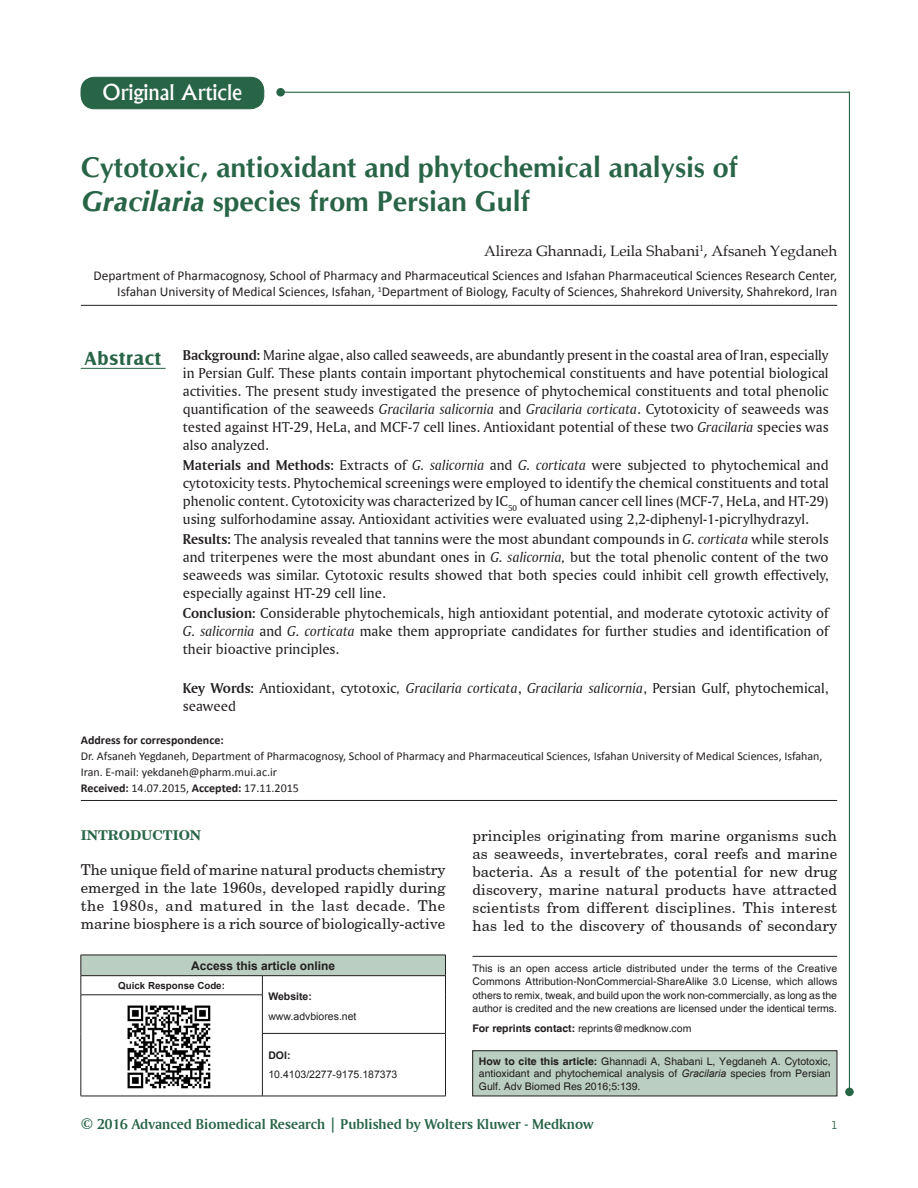
<style>
.page{position:relative;width:918px;height:1188px;background:#fff}
.page>*{position:absolute;margin:0;border:0;box-sizing:border-box;transform-origin:0 0}
.AT{font:700 28.5px/34.2px "CG Omega";color:#286446}
.AH{font:500 21px "Albertus";color:#fff}
.ABSH{font:700 19.5px "Castle T";letter-spacing:.04em;color:#286446}
.ABS{font:15px/18px "Amerigo BT Roman A";color:#231f20;text-align:justify}
.TX{font:15px/18px "New Century Schoolbook";letter-spacing:.005em;color:#231f20;text-align:justify}
.KWD{font:15px/18px "Amerigo BT Roman A";color:#231f20}
.RF{font:15px "Amerigo BT Bold A";color:#286446}
.AU{font:15px "Book Antiqua";color:#231f20}
.AFF{font:13.5px/16.2px "Calibri";color:#231f20;text-align:right}
.t1{font:700 13.5px "Century Schoolbook BT";color:#286446}
.ADD{font:12px/15.8px "Calibri";color:#231f20}
.HIS{font:12px "Calibri";color:#231f20}
.ATAO{font:700 12px "Arial";color:#231f20}
.RF-2{font:12px "Bell Centennial BT Address";color:#286446}
.OS{font:10.5px/13.5px "Helvetica";color:#231f20;text-align:justify}
.SRC{font:10.5px/12.6px "Helvetica";color:#231f20;text-align:justify}
.DOI{font:10.5px "Arial";color:#231f20}
.WEB{font:10.5px "Arial";color:#231f20}
.WEB-2{font:700 10.5px "Arial";color:#231f20}
.DOI-2{font:700 10.5px "Arial";color:#231f20}
.QRC{font:700 9.75px "Arial";color:#231f20}
.s1{font-style:italic}
.s2{font-family:"Amerigo BT Bold A"}
.s3{font-family:"Amerigo BT Italic A"}
.s4{font-weight:700}
</style>
<div class="page">
<div style="left:81px;top:77px;width:183px;height:32px;background:#286446;border-radius:14px"></div>
<div style="left:81px;top:77px;width:183px;height:32px;border:1px solid #286446;border-radius:14px"></div>
<hr style="left:281px;top:92px;width:569px;height:1px;background:#286446">
<div style="left:276px;top:88px;width:9px;height:8px;background:#286446;border-radius:50%"></div>
<hr style="left:849px;top:92px;width:1px;height:999px;background:#286446">
<div style="left:845px;top:1088px;width:9px;height:8px;background:#286446;border-radius:50%"></div>
<hr style="left:81px;top:800px;width:756px;height:1px;background:#231f20">
<hr style="left:81px;top:368px;width:85px;height:1px;background:#286446">
<hr style="left:81px;top:305px;width:756px;height:1px;background:#231f20">
<div style="left:81px;top:955px;width:365px;height:21px;background:#bacec1"></div>
<hr style="left:81px;top:1096px;width:181px;height:1px;background:#231f20">
<hr style="left:81px;top:955px;width:181px;height:1px;background:#231f20">
<hr style="left:262px;top:955px;width:184px;height:1px;background:#231f20">
<hr style="left:81px;top:975px;width:181px;height:1px;background:#231f20">
<svg style="left:81px;top:955px;width:1px;height:40px"></svg>
<hr style="left:262px;top:975px;width:184px;height:1px;background:#231f20">
<svg style="left:445px;top:955px;width:1px;height:40px"></svg>
<hr style="left:445px;top:995px;width:1px;height:38px;background:#231f20">
<hr style="left:81px;top:995px;width:182px;height:1px;background:#231f20">
<hr style="left:81px;top:995px;width:1px;height:38px;background:#231f20">
<hr style="left:81px;top:1033px;width:1px;height:63px;background:#231f20">
<hr style="left:445px;top:1034px;width:1px;height:62px;background:#231f20">
<hr style="left:262px;top:1096px;width:184px;height:1px;background:#231f20">
<svg style="left:262px;top:976px;width:1px;height:19px"></svg>
<hr style="left:262px;top:995px;width:1px;height:38px;background:#231f20">
<hr style="left:262px;top:1034px;width:1px;height:62px;background:#231f20">
<hr style="left:262px;top:1033px;width:184px;height:1px;background:#231f20">
<img style="left:127px;top:1005px;width:84px;height:84px">
<div style="left:473px;top:1051px;width:364px;height:45px;background:#bacec1"></div>
<hr style="left:472px;top:956px;width:365px;height:1px;background:#231f20">
<p class="AH" style="left:103px;top:80px;width:141px">Original Article</p>
<p class="AT" style="left:81px;top:150px;width:659px">Cytotoxic, antioxidant and phytochemical analysis of<br><span class="s1">Gracilaria</span> species from Persian Gulf</p>
<p class="AU" style="left:484px;top:240px;width:354px">Alireza Ghannadi, Leila Shabani<sup>1</sup>, Afsaneh Yegdaneh</p>
<p class="AFF" style="left:93px;top:267px;width:745px">Department of Pharmacognosy, School of Pharmacy and Pharmaceutical Sciences and Isfahan Pharmaceutical Sciences Research Center,<br>Isfahan University of Medical Sciences, Isfahan, <sup>1</sup>Department of Biology, Faculty of Sciences, Shahrekord University, Shahrekord, Iran</p>
<p class="ABS" style="left:183px;top:346px;width:647px"><span class="s2">Background:</span> Marine algae, also called seaweeds, are abundantly present in the coastal area of Iran, especially in Persian Gulf. These plants contain important phytochemical constituents and have potential biological activities. The present study investigated the presence of phytochemical constituents and total phenolic quantification of the seaweeds <span class="s3">Gracilaria salicornia</span> and <span class="s3">Gracilaria corticata</span>. Cytotoxicity of seaweeds was tested against HT‑29, HeLa, and MCF‑7 cell lines. Antioxidant potential of these two <span class="s3">Gracilaria</span> species was also analyzed.</p>
<p class="ABS" style="left:183px;top:456px;width:647px"><span class="s2">Materials and Methods:</span> Extracts of <span class="s3">G. salicornia</span> and <span class="s3">G. corticata</span> were subjected to phytochemical and cytotoxicity tests. Phytochemical screenings were employed to identify the chemical constituents and total phenolic content. Cytotoxicity was characterized by IC<sub>50</sub> of human cancer cell lines (MCF‑7, HeLa, and HT‑29) using sulforhodamine assay. Antioxidant activities were evaluated using 2,2‑diphenyl‑1‑picrylhydrazyl.</p>
<p class="ABS" style="left:183px;top:530px;width:647px"><span class="s2">Results:</span> The analysis revealed that tannins were the most abundant compounds in <span class="s3">G. corticata</span> while sterols and triterpenes were the most abundant ones in <span class="s3">G. salicornia,</span> but the total phenolic content of the two seaweeds was similar. Cytotoxic results showed that both species could inhibit cell growth effectively, especially against HT‑29 cell line.</p>
<p class="ABS" style="left:183px;top:604px;width:647px"><span class="s2">Conclusion:</span> Considerable phytochemicals, high antioxidant potential, and moderate cytotoxic activity of <span class="s3">G. salicornia</span> and <span class="s3">G. corticata</span> make them appropriate candidates for further studies and identification of their bioactive principles.</p>
<p class="KWD" style="left:183px;top:679px;width:647px"><span class="s2">Key Words:</span> Antioxidant, cytotoxic<span class="s3">, Gracilaria corticata</span>, <span class="s3">Gracilaria salicornia</span>, Persian Gulf, phytochemical, seaweed</p>
<p class="ADD" style="left:81px;top:732px;width:743px"><span class="s4">Address for correspondence:<br></span>Dr. Afsaneh Yegdaneh, Department of Pharmacognosy, School of Pharmacy and Pharmaceutical Sciences, Isfahan University of Medical Sciences, Isfahan,<br>Iran. E‑mail: yekdaneh@pharm.mui.ac.ir</p>
<p class="HIS" style="left:81px;top:779px;width:220px"><span class="s4">Received:</span> 14.07.2015, <span class="s4">Accepted:</span> 17.11.2015</p>
<p class="ABSH" style="left:85px;top:347px;width:78px">Abstract</p>
<h1 class="t1" style="left:81px;top:827px;width:122px">INTRODUCTION</h1>
<p class="TX" style="left:81px;top:860px;width:366px">The unique field of marine natural products chemistry emerged in the late 1960s, developed rapidly during the 1980s, and matured in the last decade. The marine biosphere is a rich source of biologically‑active</p>
<p class="ATAO" style="left:191px;top:957px;width:146px">Access this article online</p>
<p class="QRC" style="left:118px;top:978px;width:108px">Quick Response Code:</p>
<p class="WEB-2" style="left:268px;top:989px;width:45px">Website:</p>
<p class="WEB" style="left:268px;top:1009px;width:90px">www.advbiores.net</p>
<p class="DOI-2" style="left:268px;top:1048px;width:24px">DOI:</p>
<p class="DOI" style="left:268px;top:1067px;width:131px">10.4103/2277-9175.187373</p>
<p class="TX" style="left:472px;top:826px;width:366px">principles originating from marine organisms such as seaweeds, invertebrates, coral reefs and marine bacteria. As a result of the potential for new drug discovery, marine natural products have attracted scientists from different disciplines. This interest has led to the discovery of thousands of secondary</p>
<p class="OS" style="left:472px;top:962px;width:366px">This is an open access article distributed under the terms of the Creative Commons Attribution-NonCommercial-ShareAlike 3.0 License, which allows others to remix, tweak, and build upon the work non-commercially, as long as the author is credited and the new creations are licensed under the identical terms.</p>
<p class="OS" style="left:472px;top:1022px;width:220px"><span class="s4">For reprints contact:</span> reprints@medknow.com</p>
<p class="SRC" style="left:479px;top:1055px;width:353px"><span class="s4">How to cite this article:</span> Ghannadi A, Shabani L, Yegdaneh A. Cytotoxic, antioxidant and phytochemical analysis of <span class="s1">Gracilaria</span> species from Persian Gulf. Adv Biomed Res 2016;5:139.</p>
<p class="RF" style="left:81px;top:1115px;width:514px">© 2016 Advanced Biomedical Research | Published by Wolters Kluwer ‑ Medknow</p>
<p class="RF-2" style="left:832px;top:1118px;width:7px">1</p>
</div>
